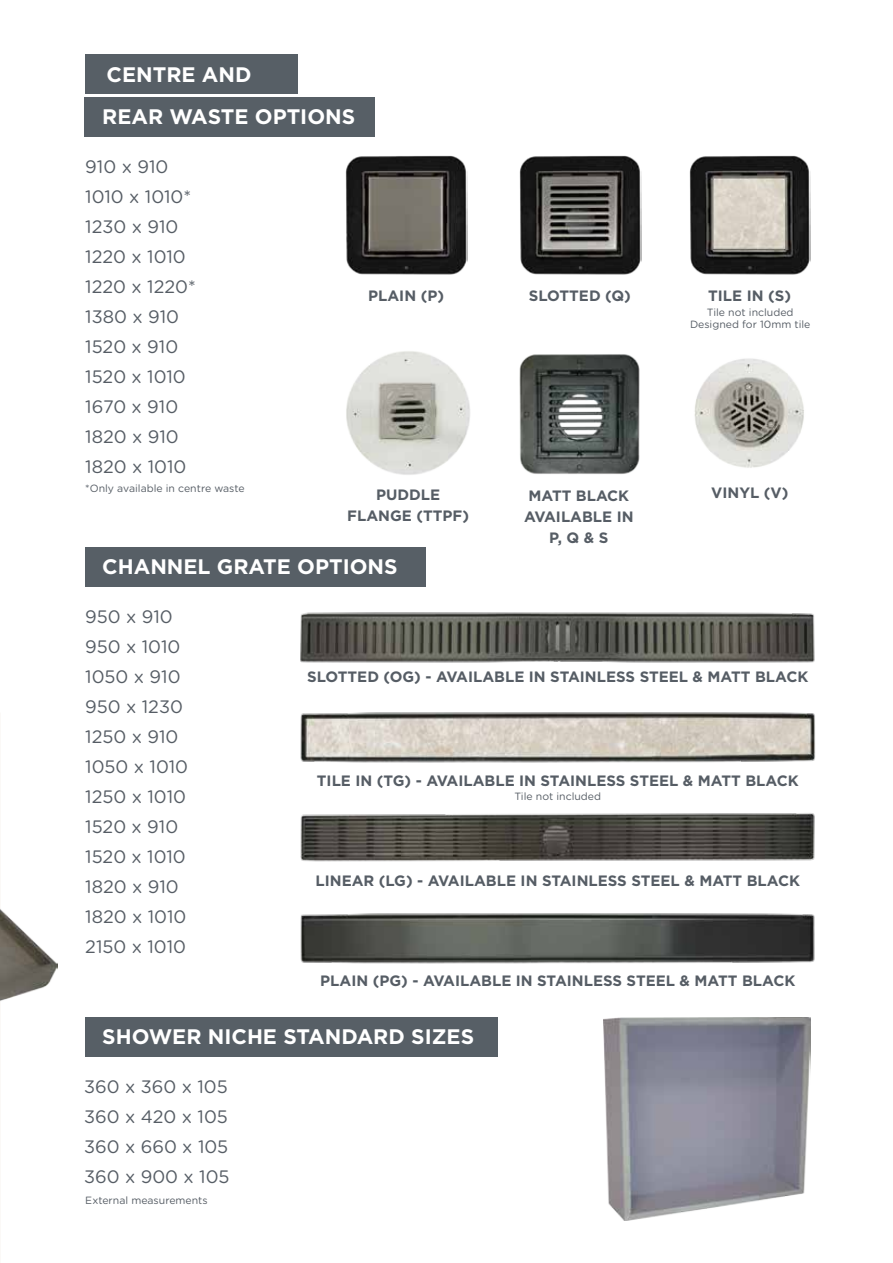
<style>
.page{position:relative;width:893px;height:1263px;background:#fff}
.page>*{position:absolute;margin:0;border:0;box-sizing:border-box;transform-origin:0 0}
.t1{font:700 21px "Gotham";color:#fff}
.t2{font:18px/30px "Gotham Rounded";color:#565d65}
.t3{font:700 15px/21px "Gotham";color:#565d65;text-align:center}
.t4{font:10.5px/12.6px "Gotham Rounded";color:#565d65;text-align:center}
</style>
<div class="page">
<div style="left:85px;top:548px;width:340px;height:39px;background:#575f66"></div>
<div style="left:85px;top:1017px;width:412px;height:40px;background:#575f66"></div>
<div style="left:84px;top:98px;width:290px;height:39px;background:#575f66"></div>
<div style="left:85px;top:54px;width:213px;height:40px;background:#575f66"></div>
<img style="left:519px;top:155px;width:122px;height:120px">
<img style="left:689px;top:155px;width:122px;height:120px">
<img style="left:519px;top:354px;width:121px;height:120px">
<img style="left:345px;top:155px;width:122px;height:120px">
<img style="left:346px;top:351px;width:124px;height:124px">
<img style="left:694px;top:358px;width:110px;height:110px">
<img style="left:300px;top:612px;width:515px;height:51px">
<img style="left:300px;top:712px;width:516px;height:51px">
<img style="left:300px;top:813px;width:515px;height:49px">
<img style="left:300px;top:913px;width:515px;height:51px">
<img style="left:0;top:908px;width:58px;height:94px">
<img style="left:604px;top:1017px;width:206px;height:203px">
<h1 class="t1" style="left:107px;top:60px;width:146px">CENTRE AND</h1>
<h1 class="t1" style="left:102px;top:103px;width:254px">REAR WASTE OPTIONS</h1>
<p class="t2" style="left:85px;top:151px;width:112px">910 x 910<br>1010 x 1010*<br>1230 x 910<br>1220 x 1010<br>1220 x 1220*<br>1380 x 910<br>1520 x 910<br>1520 x 1010<br>1670 x 910<br>1820 x 910<br>1820 x 1010</p>
<p class="t3" style="left:368px;top:285px;width:77px">PLAIN (P)</p>
<p class="t4" style="left:85px;top:482px;width:161px">*Only available in centre waste</p>
<p class="t3" style="left:347px;top:484px;width:123px">PUDDLE<br>FLANGE (TTPF)</p>
<h1 class="t1" style="left:102px;top:553px;width:297px">CHANNEL GRATE OPTIONS</h1>
<p class="t3" style="left:529px;top:285px;width:103px">SLOTTED (Q)</p>
<p class="t3" style="left:524px;top:485px;width:111px">MATT BLACK<br>AVAILABLE IN<br>P, Q &amp; S</p>
<p class="t3" style="left:708px;top:285px;width:84px">TILE IN (S)</p>
<p class="t4" style="left:690px;top:305px;width:122px">Tile not included<br>Designed for 10mm tile</p>
<p class="t3" style="left:711px;top:482px;width:79px">VINYL (V)</p>
<p class="t2" style="left:85px;top:601px;width:104px">950 x 910<br>950 x 1010<br>1050 x 910<br>950 x 1230<br>1250 x 910<br>1050 x 1010<br>1250 x 1010<br>1520 x 910<br>1520 x 1010<br>1820 x 910<br>1820 x 1010<br>2150 x 1010</p>
<p class="t3" style="left:307px;top:666px;width:503px">SLOTTED (OG) - AVAILABLE IN STAINLESS STEEL &amp; MATT BLACK</p>
<p class="t3" style="left:317px;top:770px;width:483px">TILE IN (TG) - AVAILABLE IN STAINLESS STEEL &amp; MATT BLACK</p>
<p class="t4" style="left:514px;top:790px;width:88px">Tile not included</p>
<p class="t3" style="left:315px;top:870px;width:486px">LINEAR (LG) - AVAILABLE IN STAINLESS STEEL &amp; MATT BLACK</p>
<p class="t3" style="left:320px;top:970px;width:477px">PLAIN (PG) - AVAILABLE IN STAINLESS STEEL &amp; MATT BLACK</p>
<h1 class="t1" style="left:102px;top:1022px;width:373px">SHOWER NICHE STANDARD SIZES</h1>
<p class="t2" style="left:84px;top:1071px;width:147px;text-align:justify">360 x 360 x 105<br>360 x 420 x 105<br>360 x 660 x 105<br>360 x 900 x 105</p>
<p class="t4" style="left:85px;top:1193px;width:124px">External measurements</p>
</div>
